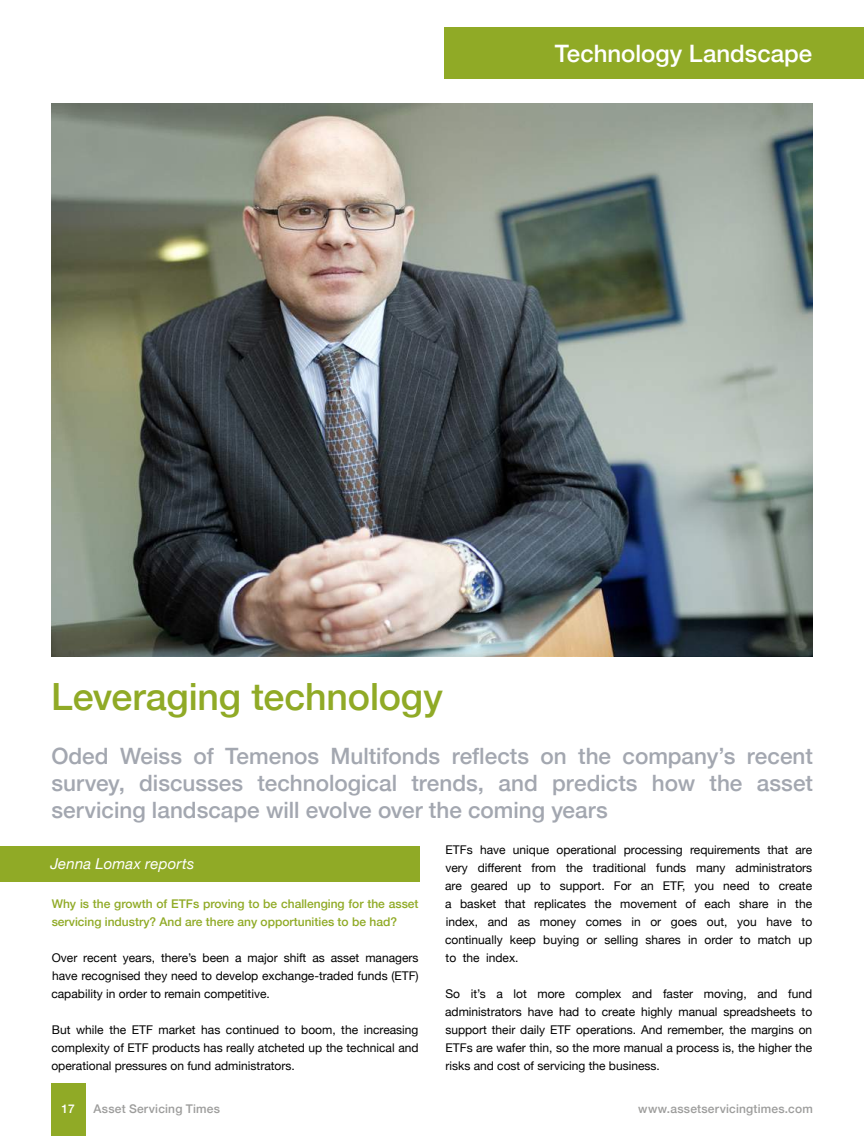
<style>
.page{position:relative;width:864px;height:1136px;background:#fff}
.page>*{position:absolute;margin:0;border:0;box-sizing:border-box;transform-origin:0 0}
.t1{font:500 37.5px "Helvetica Neue";letter-spacing:-.005em;color:#90aa26}
.t2{font:500 24px "Helvetica Neue";color:#fff}
.t3{font:500 22.5px/27px "Helvetica Neue";color:#a3a7b0;text-align:justify}
.t4{font:italic 15px "Helvetica Neue";letter-spacing:.01em;color:#fff}
.t5{font:12px/18px "Helvetica Neue";color:#000;text-align:justify}
.t6{font:500 12px/18px "Helvetica Neue";color:#90aa26}
.t7{font:500 12px "Helvetica Neue";letter-spacing:.02em;color:#9d9d9c}
.t8{font:500 12px "Helvetica Neue";color:#fff}
</style>
<div class="page">
<img style="left:51px;top:103px;width:761px;height:553px">
<div style="left:0;top:846px;width:419px;height:36px;background:#90aa26"></div>
<div style="left:51px;top:1083px;width:34px;height:52px;background:#90aa26"></div>
<div style="left:444px;top:28px;width:419px;height:51px;background:#90aa26"></div>
<h2 class="t2" style="left:554px;top:34px;width:259px">Technology Landscape</h2>
<h1 class="t1" style="left:51px;top:666px;width:393px">Leveraging technology</h1>
<h3 class="t3" style="left:51px;top:740px;width:762px">Oded Weiss of Temenos Multifonds reflects on the company’s recent survey, discusses technological trends, and predicts how the asset servicing landscape will evolve over the coming years</h3>
<p class="t4" style="left:50px;top:853px;width:145px">Jenna Lomax reports</p>
<p class="t5" style="left:445px;top:841px;width:368px">ETFs have unique operational processing requirements that are very different from the traditional funds many administrators are geared up to support. For an ETF, you need to create a basket that replicates the movement of each share in the index, and as money comes in or goes out, you have to continually keep buying or selling shares in order to match up to the index.</p>
<p class="t5" style="left:445px;top:985px;width:368px">So it’s a lot more complex and faster moving, and fund administrators have had to create highly manual spreadsheets to support their daily ETF operations. And remember, the margins on ETFs are wafer thin, so the more manual a process is, the higher the risks and cost of servicing the business.</p>
<p class="t6" style="left:52px;top:894px;width:368px">Why is the growth of ETFs proving to be challenging for the asset servicing industry? And are there any opportunities to be had?</p>
<p class="t5" style="left:51px;top:949px;width:368px">Over recent years, there’s been a major shift as asset managers have recognised they need to develop exchange-traded funds (ETF) capability in order to remain competitive.</p>
<p class="t5" style="left:51px;top:1021px;width:368px">But while the ETF market has continued to boom, the increasing complexity of ETF products has really atcheted up the technical and operational pressures on fund administrators.</p>
<p class="t8" style="left:61px;top:1099px;width:15px">17</p>
<p class="t7" style="left:94px;top:1099px;width:128px">Asset Servicing Times</p>
<p class="t7" style="left:638px;top:1099px;width:176px">www.assetservicingtimes.com</p>
</div>
